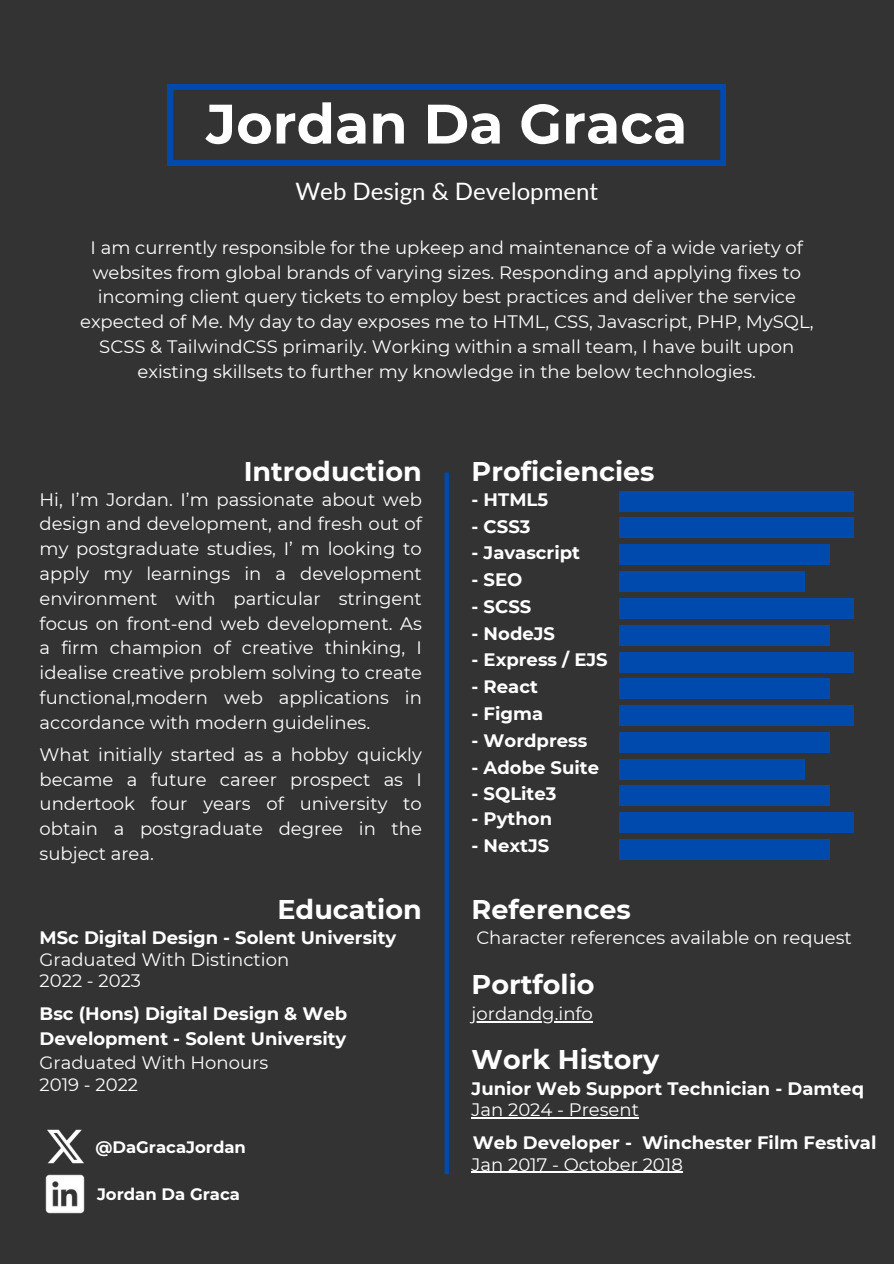
<style>
.page{position:relative;width:894px;height:1264px;background:#fff}
.page>*{position:absolute;margin:0;border:0;box-sizing:border-box;transform-origin:0 0}
.t1{font:700 55.5px "Montserrat";color:#fff}
.t2{font:700 27px "Montserrat";color:#fff}
.t3{font:24px "Lato";color:#fff}
.t4{font:18px/24.8px "Montserrat";color:#fff;text-align:justify}
.t5{font:700 18px/24.8px "Montserrat";color:#fff}
.t6{font:700 16.5px "Montserrat";color:#fff}
</style>
<div class="page">
<div style="left:0;top:0;width:893px;height:1263px;background:#333"></div>
<svg style="left:168px;top:84px;width:557px;height:81px"></svg>
<div style="left:444px;top:472px;width:5px;height:702px;background:#004aad"></div>
<div style="left:619px;top:490px;width:234px;height:21px;background:#004aad"></div>
<div style="left:619px;top:517px;width:234px;height:21px;background:#004aad"></div>
<div style="left:619px;top:544px;width:210px;height:21px;background:#004aad"></div>
<div style="left:619px;top:571px;width:185px;height:21px;background:#004aad"></div>
<div style="left:619px;top:598px;width:234px;height:21px;background:#004aad"></div>
<div style="left:619px;top:624px;width:210px;height:21px;background:#004aad"></div>
<div style="left:619px;top:651px;width:234px;height:21px;background:#004aad"></div>
<div style="left:619px;top:678px;width:210px;height:21px;background:#004aad"></div>
<div style="left:619px;top:705px;width:234px;height:21px;background:#004aad"></div>
<div style="left:619px;top:732px;width:210px;height:21px;background:#004aad"></div>
<div style="left:619px;top:758px;width:185px;height:21px;background:#004aad"></div>
<div style="left:619px;top:785px;width:210px;height:21px;background:#004aad"></div>
<div style="left:619px;top:812px;width:234px;height:20px;background:#004aad"></div>
<div style="left:619px;top:838px;width:210px;height:21px;background:#004aad"></div>
<img style="left:45px;top:1174px;width:40px;height:40px">
<img style="left:47px;top:1129px;width:36px;height:35px">
<hr style="left:471px;top:1020px;width:121px;height:2px;background:#fff">
<hr style="left:471px;top:1117px;width:168px;height:1px;background:#fff">
<hr style="left:471px;top:1171px;width:211px;height:1px;background:#fff">
<p class="t1" style="left:206px;top:90px;width:482px">Jordan Da Graca</p>
<h2 class="t3" style="left:295px;top:176px;width:304px">Web Design &amp; Development</h2>
<p class="t4" style="left:80px;top:235px;width:734px;text-align:center">I am currently responsible for the upkeep and maintenance of a wide variety of websites from global brands of varying sizes. Responding and applying fixes to incoming client query tickets to employ best practices and deliver the service expected of Me. My day to day exposes me to HTML, CSS, Javascript, PHP, MySQL, SCSS &amp; TailwindCSS primarily. Working within a small team, I have built upon existing skillsets to further my knowledge in the below technologies.</p>
<p class="t2" style="left:243px;top:455px;width:179px">Introduction</p>
<h5 class="t4" style="left:40px;top:487px;width:383px">Hi, I’m Jordan. I’m passionate about web design and development, and fresh out of my postgraduate studies, I’ m looking to apply my learnings in a development environment with particular stringent focus on front-end web development. As a firm champion of creative thinking, I idealise creative problem solving to create functional,modern web applications in accordance with modern guidelines.</h5>
<h5 class="t4" style="left:40px;top:742px;width:383px">What initially started as a hobby quickly became a future career prospect as I undertook four years of university to obtain a postgraduate degree in the subject area.</h5>
<h5 class="t2" style="left:471px;top:455px;width:184px">Proficiencies</h5>
<h5 class="t5" style="left:471px;top:487px;width:78px">- HTML5</h5>
<p class="t5" style="left:471px;top:513px;width:60px">- CSS3</p>
<p class="t5" style="left:471px;top:540px;width:110px">- Javascript</p>
<p class="t5" style="left:471px;top:567px;width:52px">- SEO</p>
<p class="t5" style="left:471px;top:594px;width:61px">- SCSS</p>
<h5 class="t5" style="left:471px;top:621px;width:85px">- NodeJS</h5>
<h5 class="t5" style="left:471px;top:647px;width:138px">- Express / EJS</h5>
<h2 class="t5" style="left:471px;top:674px;width:68px">- React</h2>
<h4 class="t5" style="left:471px;top:701px;width:73px">- Figma</h4>
<h4 class="t5" style="left:471px;top:728px;width:117px">- Wordpress</h4>
<h5 class="t5" style="left:471px;top:754px;width:129px">- Adobe Suite</h5>
<h4 class="t5" style="left:471px;top:781px;width:86px">- SQLite3</h4>
<h4 class="t5" style="left:471px;top:806px;width:82px">- Python</h4>
<h5 class="t5" style="left:471px;top:833px;width:79px">- NextJS</h5>
<p class="t2" style="left:277px;top:892px;width:146px">Education</p>
<h2 class="t2" style="left:471px;top:892px;width:161px">References</h2>
<h5 class="t5" style="left:40px;top:925px;width:358px">MSc Digital Design - Solent University</h5>
<p class="t4" style="left:40px;top:946px;width:251px">Graduated With Distinction</p>
<h2 class="t4" style="left:40px;top:968px;width:103px">2022 - 2023</h2>
<h5 class="t5" style="left:40px;top:1001px;width:309px">Bsc (Hons) Digital Design &amp; Web<br>Development - Solent University</h5>
<p class="t4" style="left:40px;top:1049px;width:230px">Graduated With Honours</p>
<h2 class="t4" style="left:40px;top:1072px;width:100px">2019 - 2022</h2>
<p class="t6" style="left:95px;top:1136px;width:152px">@DaGracaJordan</p>
<h5 class="t6" style="left:97px;top:1183px;width:144px">Jordan Da Graca</h5>
<h5 class="t4" style="left:476px;top:925px;width:377px">Character references available on request</h5>
<h5 class="t2" style="left:471px;top:967px;width:124px">Portfolio</h5>
<h5 class="t4" style="left:471px;top:1001px;width:123px">jordandg.info</h5>
<p class="t2" style="left:471px;top:1043px;width:189px">Work History</p>
<p class="t5" style="left:471px;top:1076px;width:394px">Junior Web Support Technician - Damteq</p>
<h2 class="t4" style="left:471px;top:1097px;width:169px">Jan 2024 - Present</h2>
<h5 class="t5" style="left:473px;top:1129px;width:405px">Web Developer - Winchester Film Festival</h5>
<h5 class="t4" style="left:471px;top:1151px;width:213px">Jan 2017 - October 2018</h5>
</div>
